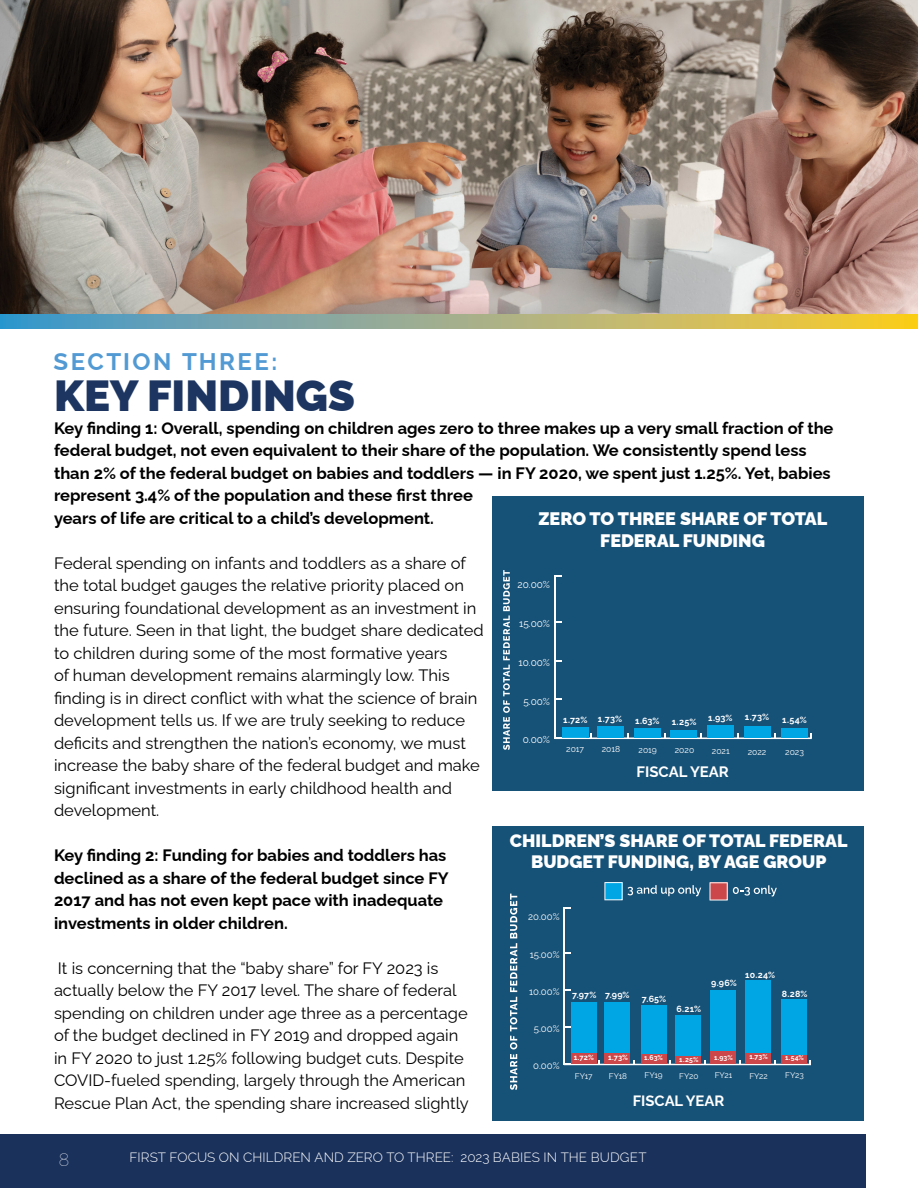
<style>
.page{position:relative;width:918px;height:1188px;background:#fff}
.page>*{position:absolute;margin:0;border:0;box-sizing:border-box;transform-origin:0 0}
.t1{font:900 43.5px "Raleway";color:#1c3661}
.t2{font:700 24px "Raleway";letter-spacing:.1em;color:#529ad3}
.t3{font:900 18px/21.6px "Raleway";color:#fff;text-align:center}
.t4{font:100 18px "Raleway";color:#fff}
.t5{font:900 17.85px/21.3px "Raleway";color:#fff;text-align:center}
.t6{font:16.5px/22.5px "Raleway";color:#000}
.t7{font:700 16.5px/22.5px "Raleway";color:#000}
.t8{font:700 15px "Raleway";color:#fff}
.t9{font:700 14.85px "Raleway";color:#fff}
.t10{font:300 13.5px "Raleway";letter-spacing:.005em;color:#fff}
.t11{font:10.05px "Raleway";color:#fff}
.t12{font:9.6px "Raleway";color:#fff}
.t13{font:700 9px "Raleway";letter-spacing:.02em;color:#fff}
.t14{font:700 8.85px "Raleway";letter-spacing:.025em;color:#fff}
.t15{font:8.55px "Raleway";color:#fff}
.t16{font:8.25px "Raleway";color:#fff}
.t17{font:700 7.35px "Raleway";color:#fff}
.t18{font:700 6.9px "Raleway";letter-spacing:.01em;color:#fff}
</style>
<div class="page">
<div style="left:0;top:1134px;width:865px;height:54px;background:#1a315c"></div>
<img style="left:0;top:0;width:918px;height:315px">
<svg style="left:0;top:315px;width:918px;height:13px;background:#a0b084"></svg>
<div style="left:492px;top:496px;width:372px;height:295px;background:#165177"></div>
<hr style="left:555px;top:738px;width:257px;height:1px;background:#fff">
<hr style="left:554px;top:575px;width:1px;height:163px;background:#fff">
<svg style="left:555px;top:621px;width:7px;height:2px"></svg>
<div style="left:562px;top:727px;width:26px;height:10px;background:#00a6e3"></div>
<div style="left:597px;top:726px;width:26px;height:12px;background:#00a6e3"></div>
<div style="left:635px;top:728px;width:26px;height:10px;background:#00a6e3"></div>
<div style="left:671px;top:730px;width:26px;height:8px;background:#00a6e3"></div>
<svg style="left:554px;top:733px;width:38px;height:6px"></svg>
<div style="left:707px;top:725px;width:27px;height:13px;background:#00a6e3"></div>
<div style="left:744px;top:726px;width:26px;height:12px;background:#00a6e3"></div>
<div style="left:781px;top:728px;width:27px;height:10px;background:#00a6e3"></div>
<svg style="left:503px;top:570px;width:7px;height:180px"></svg>
<div style="left:492px;top:826px;width:372px;height:294px;background:#165177"></div>
<hr style="left:564px;top:1064px;width:247px;height:1px;background:#fff">
<hr style="left:563px;top:908px;width:2px;height:156px;background:#fff">
<svg style="left:565px;top:1026px;width:6px;height:2px"></svg>
<svg style="left:565px;top:989px;width:6px;height:2px"></svg>
<div style="left:571px;top:1002px;width:26px;height:62px;background:#00a6e3"></div>
<div style="left:676px;top:1015px;width:25px;height:49px;background:#00a6e3"></div>
<div style="left:641px;top:1006px;width:25px;height:58px;background:#00a6e3"></div>
<div style="left:605px;top:1002px;width:25px;height:62px;background:#00a6e3"></div>
<div style="left:571px;top:1054px;width:26px;height:10px;background:#cc4749"></div>
<div style="left:605px;top:1053px;width:25px;height:11px;background:#cc4749"></div>
<div style="left:641px;top:1054px;width:25px;height:10px;background:#cc4749"></div>
<div style="left:676px;top:1057px;width:25px;height:7px;background:#cc4749"></div>
<div style="left:711px;top:990px;width:25px;height:74px;background:#00a6e3"></div>
<div style="left:746px;top:980px;width:25px;height:84px;background:#00a6e3"></div>
<div style="left:782px;top:999px;width:25px;height:65px;background:#00a6e3"></div>
<svg style="left:563px;top:1060px;width:37px;height:5px"></svg>
<div style="left:711px;top:1052px;width:25px;height:12px;background:#cc4749"></div>
<div style="left:746px;top:1053px;width:25px;height:11px;background:#cc4749"></div>
<div style="left:782px;top:1055px;width:25px;height:9px;background:#cc4749"></div>
<svg style="left:604px;top:882px;width:97px;height:18px"></svg>
<svg style="left:710px;top:882px;width:67px;height:19px"></svg>
<svg style="left:510px;top:894px;width:7px;height:196px"></svg>
<h2 class="t2" style="left:54px;top:343px;width:225px">SECTION THREE:</h2>
<h1 class="t1" style="left:54px;top:361px;width:302px">KEY FINDINGS</h1>
<p class="t7" style="left:54px;top:415px;width:781px">Key finding 1: Overall, spending on children ages zero to three makes up a very small fraction of the federal budget, not even equivalent to their share of the population. We consistently spend less than 2% of the federal budget on babies and toddlers — in FY 2020, we spent just 1.25%. Yet, babies represent 3.4% of the population and these first three<br>years of life are critical to a child’s development.</p>
<p class="t6" style="left:54px;top:550px;width:431px">Federal spending on infants and toddlers as a share of the total budget gauges the relative priority placed on ensuring foundational development as an investment in the future. Seen in that light, the budget share dedicated to children during some of the most formative years<br>of human development remains alarmingly low. This finding is in direct conflict with what the science of brain development tells us. If we are truly seeking to reduce deficits and strengthen the nation’s economy, we must increase the baby share of the federal budget and make significant investments in early childhood health and development.</p>
<p class="t7" style="left:54px;top:842px;width:396px">Key finding 2: Funding for babies and toddlers has declined as a share of the federal budget since FY 2017 and has not even kept pace with inadequate investments in older children.</p>
<p class="t6" style="left:54px;top:955px;width:416px">It is concerning that the “baby share” for FY 2023 is actually below the FY 2017 level. The share of federal spending on children under age three as a percentage of the budget declined in FY 2019 and dropped again in FY 2020 to just 1.25% following budget cuts. Despite COVID-fueled spending, largely through the American Rescue Plan Act, the spending share increased slightly</p>
<p class="t3" style="left:538px;top:506px;width:290px">ZERO TO THREE SHARE OF TOTAL<br>FEDERAL FUNDING</p>
<p class="t11" style="left:517px;top:577px;width:34px">20.00%</p>
<p class="t11" style="left:519px;top:615px;width:32px">15.00%</p>
<p class="t11" style="left:518px;top:654px;width:33px">10.00%</p>
<p class="t11" style="left:523px;top:693px;width:28px">5.00%</p>
<p class="t13" style="left:563px;top:712px;width:61px">1.72% 1.73%</p>
<p class="t13" style="left:635px;top:714px;width:26px">1.63%</p>
<p class="t13" style="left:672px;top:714px;width:26px">1.25%</p>
<p class="t13" style="left:708px;top:711px;width:26px">1.93%</p>
<p class="t13" style="left:745px;top:710px;width:26px">1.73%</p>
<p class="t13" style="left:782px;top:713px;width:26px">1.54%</p>
<p class="t11" style="left:523px;top:732px;width:29px">0.00%</p>
<p class="t15" style="left:566px;top:742px;width:19px">2017</p>
<p class="t15" style="left:602px;top:742px;width:20px">2018</p>
<p class="t15" style="left:639px;top:743px;width:20px">2019</p>
<p class="t15" style="left:675px;top:743px;width:21px">2020</p>
<p class="t15" style="left:712px;top:744px;width:19px">2021</p>
<p class="t15" style="left:748px;top:745px;width:20px">2022</p>
<p class="t15" style="left:785px;top:745px;width:20px">2023</p>
<p class="t8" style="left:636px;top:760px;width:94px">FISCAL YEAR</p>
<p class="t5" style="left:510px;top:828px;width:339px">CHILDREN’S SHARE OF TOTAL FEDERAL<br>BUDGET FUNDING, BY AGE GROUP</p>
<p class="t12" style="left:528px;top:909px;width:33px">20.00%</p>
<p class="t12" style="left:530px;top:947px;width:31px">15.00%</p>
<p class="t14" style="left:745px;top:967px;width:31px">10.24%</p>
<p class="t14" style="left:711px;top:976px;width:27px">9.96%</p>
<p class="t12" style="left:529px;top:984px;width:32px">10.00%</p>
<p class="t14" style="left:782px;top:987px;width:27px">8.28%</p>
<p class="t14" style="left:572px;top:988px;width:59px">7.97% 7.99%</p>
<p class="t14" style="left:642px;top:992px;width:26px">7.65%</p>
<p class="t14" style="left:677px;top:1001px;width:26px">6.21%</p>
<p class="t12" style="left:534px;top:1021px;width:27px">5.00%</p>
<p class="t17" style="left:574px;top:1052px;width:22px">1.72%</p>
<p class="t17" style="left:608px;top:1052px;width:22px">1.73%</p>
<p class="t18" style="left:644px;top:1052px;width:20px">1.63%</p>
<p class="t18" style="left:679px;top:1054px;width:21px;rotate:1deg">1.25%</p>
<p class="t18" style="left:714px;top:1052px;width:20px">1.93%</p>
<p class="t18" style="left:749px;top:1051px;width:20px">1.73%</p>
<p class="t18" style="left:785px;top:1053px;width:20px">1.54%</p>
<p class="t12" style="left:533px;top:1058px;width:28px">0.00%</p>
<p class="t16" style="left:575px;top:1069px;width:19px">FY17</p>
<p class="t16" style="left:609px;top:1070px;width:20px">FY18</p>
<p class="t16" style="left:645px;top:1069px;width:20px">FY19</p>
<p class="t16" style="left:679px;top:1069px;width:21px">FY20</p>
<p class="t16" style="left:715px;top:1069px;width:19px">FY21</p>
<p class="t16" style="left:749px;top:1069px;width:20px">FY22</p>
<p class="t16" style="left:785px;top:1069px;width:20px">FY23</p>
<p class="t9" style="left:633px;top:1089px;width:93px">FISCAL YEAR</p>
<p class="t4" style="left:59px;top:1145px;width:12px">8</p>
<p class="t10" style="left:130px;top:1146px;width:519px">FIRST FOCUS ON CHILDREN AND ZERO TO THREE: 2023 BABIES IN THE BUDGET</p>
</div>
